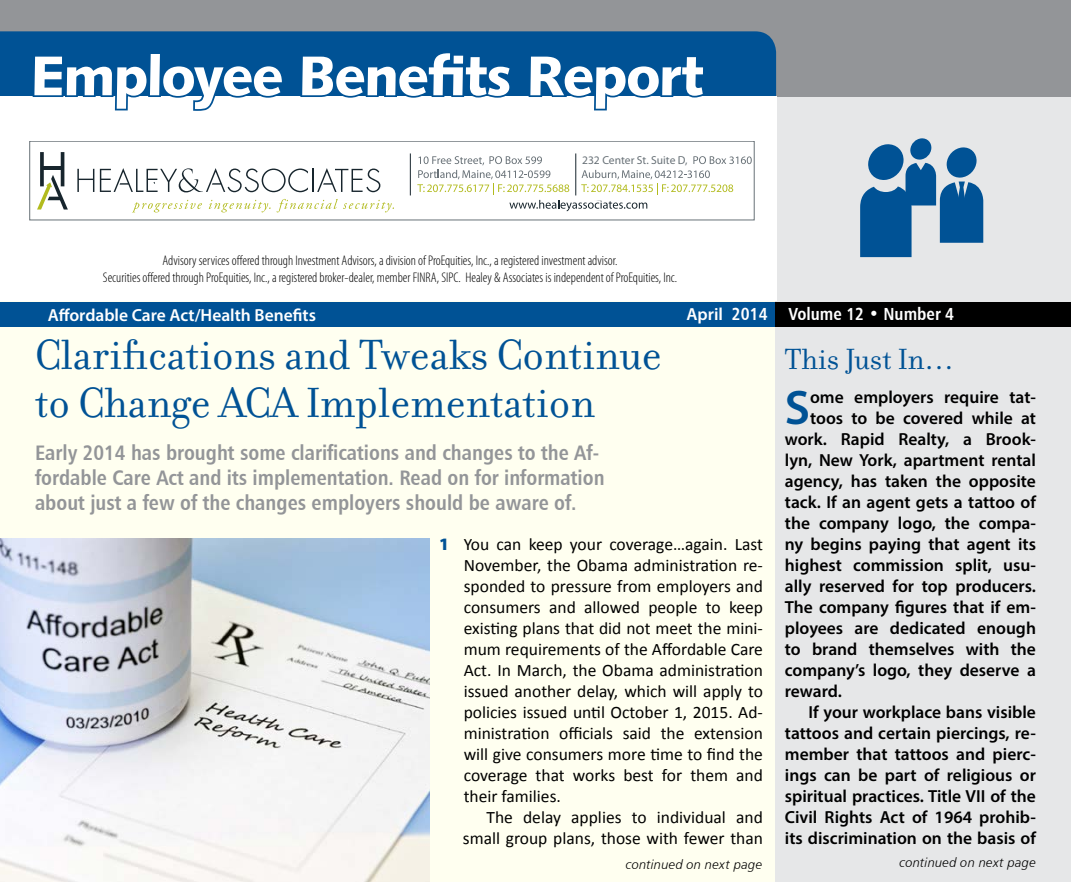
<style>
.page{position:relative;width:1071px;height:882px;background:#fff}
.page>*{position:absolute;margin:0;border:0;box-sizing:border-box;transform-origin:0 0}
.t1{font:56px "Humanist 531 BT Black A";letter-spacing:-.025em;color:#fff}
.t2{font:600 48.65px "Myriad Pro";color:#005295}
.t3{font:45.5px/47.2px "Filosofia";color:#005295}
.t4{font:31.5px "Filosofia";color:#005295}
.t5{font:21px/25.2px "Humanist 777 BT Bold Condensed B";color:#939598}
.t6{font:600 17.5px "Myriad Pro";color:#000}
.t7{font:17.5px/21px "Calibri";color:#000;text-align:justify}
.t8{font:600 17.5px "Myriad Pro";color:#fff}
.t9{font:17.5px "Humanist 777 BT Bold Condensed B";color:#fff}
.t10{font:300 condensed 14px/16.8px "Myriad Pro";color:#000;text-align:center}
.t11{font:13.12px "Humanist 777 BT Light Italic B";letter-spacing:.015em;color:#000}
.t12{font:11.55px "Myriad Pro";color:#687177}
.s1{font-family:"Myriad Pro";font-weight:600}
.s2{font-family:"Myriad Pro";font-weight:900;color:#005295}
</style>
<div class="page">
<div style="left:1px;top:1px;width:1070px;height:881px;background:#fffff0"></div>
<div style="left:776px;top:75px;width:295px;height:807px;background:#e6e7e8"></div>
<div style="left:0;top:0;width:1071px;height:96px;background:#939598"></div>
<div style="left:0;top:31px;width:776px;height:65px;background:#005295"></div>
<div style="left:0;top:96px;width:776px;height:205px;background:#fff"></div>
<svg style="left:910px;top:138px;width:22px;height:22px"></svg>
<svg style="left:860px;top:144px;width:123px;height:113px"></svg>
<div style="left:0;top:303px;width:776px;height:24px;background:#005295"></div>
<div style="left:776px;top:303px;width:295px;height:24px;background:#000"></div>
<svg style="left:31px;top:50px;width:254px;height:61px"></svg>
<div style="left:299px;top:50px;width:215px;height:48px;background:#005295"></div>
<svg style="left:527px;top:53px;width:180px;height:58px"></svg>
<img style="left:0;top:538px;width:430px;height:344px">
<svg style="left:77px;top:169px;width:17px;height:23px"></svg>
<svg style="left:100px;top:168px;width:280px;height:24px"></svg>
<svg style="left:37px;top:175px;width:31px;height:35px"></svg>
<hr style="left:61px;top:152px;width:3px;height:34px;background:#17252d">
<svg style="left:40px;top:152px;width:4px;height:34px"></svg>
<hr style="left:43px;top:167px;width:20px;height:3px;background:#17252d">
<svg style="left:133px;top:200px;width:69px;height:12px"></svg>
<svg style="left:209px;top:200px;width:62px;height:12px"></svg>
<svg style="left:277px;top:199px;width:117px;height:13px"></svg>
<svg style="left:417px;top:156px;width:334px;height:55px"></svg>
<div style="left:29px;top:141px;width:725px;height:79px;border:1px solid #687177"></div>
<hr style="left:410px;top:153px;width:1px;height:42px;background:#17252d">
<hr style="left:575px;top:153px;width:1px;height:42px;background:#17252d">
<h1 class="t1" style="left:31px;top:40px;width:674px">Employee Benefits Report</h1>
<p class="t12" style="left:582px;top:154px;width:107px">232 Center St. Suite D,</p>
<p class="t10" style="left:103px;top:252px;width:576px">Advisory services offered through Investment Advisors, a division of ProEquities, Inc., a registered investment advisor.<br>Securities offered through ProEquities, Inc., a registered broker-dealer, member FINRA, SIPC. Healey &amp; Associates is independent of ProEquities, Inc.</p>
<p class="t8" style="left:48px;top:304px;width:270px">Affordable Care Act/Health Benefits</p>
<p class="t9" style="left:687px;top:303px;width:269px"><span class="s1">April</span> 2014 Volume 12 • Number 4</p>
<h3 class="t3" style="left:35px;top:332px;width:628px">Clarifications and Tweaks Continue to Change ACA Implementation</h3>
<p class="t5" style="left:35px;top:439px;width:571px">Early 2014 has brought some clarifications and changes to the Af&shy;fordable Care Act and its implementation. Read on for information about just a few of the changes employers should be aware of.</p>
<p class="t7" style="left:464px;top:534px;width:301px;text-indent:-24px"><span class="s2">1</span> You can keep your coverage…again. Last November, the Obama administration re&shy;sponded to pressure from employers and consumers and allowed people to keep existing plans that did not meet the mini&shy;mum requirements of the Affordable Care Act. In March, the Obama administration issued another delay, which will apply to policies issued until October 1, 2015. Ad&shy;ministration officials said the extension will give consumers more time to find the coverage that works best for them and their families.</p>
<p class="t7" style="left:463px;top:807px;width:302px;text-align:right">The delay applies to individual and small group plans, those with fewer than</p>
<h3 class="t4" style="left:785px;top:342px;width:171px">This Just In…</h3>
<h2 class="t2" style="left:785px;top:376px;width:27px">S</h2>
<p class="t6" style="left:810px;top:386px;width:227px">ome employers require tat-</p>
<p class="t6" style="left:810px;top:407px;width:227px">toos to be covered while at</p>
<p class="t6" style="left:785px;top:428px;width:253px">work. Rapid Realty, a Brook-</p>
<p class="t6" style="left:785px;top:449px;width:253px">lyn, New York, apartment rental</p>
<p class="t6" style="left:785px;top:470px;width:253px">agency, has taken the opposite</p>
<p class="t6" style="left:785px;top:491px;width:253px">tack. If an agent gets a tattoo of</p>
<p class="t6" style="left:785px;top:512px;width:253px">the company logo, the compa-</p>
<p class="t6" style="left:785px;top:533px;width:253px">ny begins paying that agent its</p>
<p class="t6" style="left:785px;top:554px;width:253px">highest commission split, usu-</p>
<p class="t6" style="left:785px;top:575px;width:253px">ally reserved for top producers.</p>
<p class="t6" style="left:785px;top:596px;width:253px">The company figures that if em-</p>
<p class="t6" style="left:785px;top:617px;width:253px">ployees are dedicated enough</p>
<p class="t6" style="left:785px;top:638px;width:253px">to brand themselves with the</p>
<p class="t6" style="left:785px;top:659px;width:253px">company’s logo, they deserve a</p>
<p class="t6" style="left:785px;top:680px;width:59px">reward.</p>
<p class="t6" style="left:809px;top:701px;width:229px">If your workplace bans visible</p>
<p class="t6" style="left:785px;top:722px;width:253px">tattoos and certain piercings, re-</p>
<p class="t6" style="left:785px;top:743px;width:253px">member that tattoos and pierc-</p>
<p class="t6" style="left:785px;top:764px;width:253px">ings can be part of religious or</p>
<p class="t6" style="left:785px;top:785px;width:253px">spiritual practices. Title VII of the</p>
<p class="t6" style="left:785px;top:806px;width:253px">Civil Rights Act of 1964 prohib-</p>
<p class="t6" style="left:785px;top:827px;width:253px">its discrimination on the basis of</p>
<p class="t11" style="left:626px;top:857px;width:138px">continued on next page</p>
<p class="t11" style="left:900px;top:855px;width:138px">continued on next page</p>
</div>
